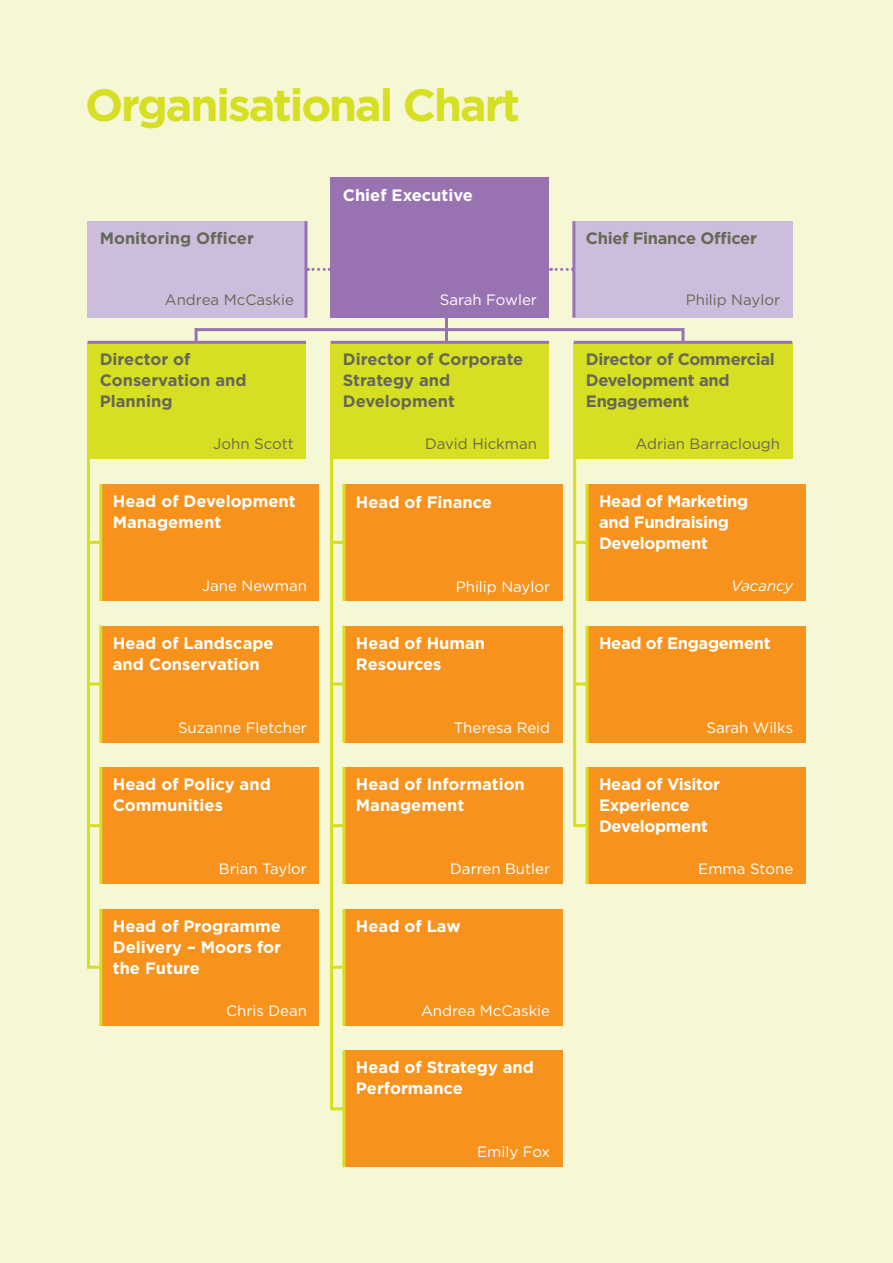
<style>
.page{position:relative;width:893px;height:1263px;background:#f5f7d5}
.page>*{position:absolute;margin:0;border:0;box-sizing:border-box;transform-origin:0 0}
.t1{font:700 45px "Gotham";letter-spacing:-.045em;color:#d6df21}
.t2{font:700 16.5px/21px "Gotham";color:#fff}
.t3{font:700 16.5px/21px "Gotham";letter-spacing:-.015em;color:#666857}
.t4{font:700 16.5px/21px "Gotham";letter-spacing:-.02em;color:#fff}
.t5{font:15px "Gotham";color:#fff}
.t6{font:15px "Gotham";color:#666857}
.t7{font:italic 15px "Gotham";color:#fff}
</style>
<div class="page">
<div style="left:88px;top:342px;width:218px;height:117px;background:#d6df21"></div>
<div style="left:331px;top:342px;width:218px;height:117px;background:#d6df21"></div>
<div style="left:574px;top:342px;width:218px;height:117px;background:#d6df21"></div>
<svg style="left:330px;top:340px;width:22px;height:771px"></svg>
<hr style="left:331px;top:824px;width:18px;height:3px;background:#d6df21">
<hr style="left:331px;top:682px;width:18px;height:3px;background:#d6df21">
<hr style="left:331px;top:541px;width:18px;height:3px;background:#d6df21">
<svg style="left:87px;top:340px;width:22px;height:629px"></svg>
<hr style="left:88px;top:824px;width:18px;height:3px;background:#d6df21">
<hr style="left:88px;top:682px;width:18px;height:3px;background:#d6df21">
<hr style="left:88px;top:541px;width:18px;height:3px;background:#d6df21">
<hr style="left:573px;top:342px;width:3px;height:484px;background:#d6df21">
<hr style="left:574px;top:824px;width:18px;height:3px;background:#d6df21">
<hr style="left:574px;top:682px;width:18px;height:3px;background:#d6df21">
<hr style="left:574px;top:541px;width:18px;height:3px;background:#d6df21">
<hr style="left:331px;top:966px;width:18px;height:3px;background:#d6df21">
<hr style="left:195px;top:328px;width:489px;height:3px;background:#9872b1">
<hr style="left:195px;top:328px;width:3px;height:14px;background:#9872b1">
<hr style="left:445px;top:318px;width:3px;height:24px;background:#9872b1">
<hr style="left:681px;top:328px;width:3px;height:14px;background:#9872b1">
<div style="left:88px;top:221px;width:218px;height:97px;background:#cdbddc"></div>
<div style="left:574px;top:221px;width:218px;height:97px;background:#cdbddc"></div>
<div style="left:331px;top:177px;width:218px;height:141px;background:#9872b1"></div>
<div style="left:101px;top:484px;width:218px;height:117px;background:#f7931d"></div>
<div style="left:344px;top:484px;width:218px;height:117px;background:#f7931d"></div>
<div style="left:587px;top:767px;width:218px;height:117px;background:#f7931d"></div>
<div style="left:101px;top:767px;width:218px;height:117px;background:#f7931d"></div>
<div style="left:344px;top:625px;width:218px;height:117px;background:#f7931d"></div>
<div style="left:587px;top:625px;width:218px;height:117px;background:#f7931d"></div>
<div style="left:101px;top:625px;width:218px;height:117px;background:#f7931d"></div>
<div style="left:344px;top:767px;width:218px;height:117px;background:#f7931d"></div>
<div style="left:587px;top:484px;width:218px;height:117px;background:#f7931d"></div>
<div style="left:101px;top:909px;width:218px;height:117px;background:#f7931d"></div>
<div style="left:344px;top:909px;width:218px;height:117px;background:#f7931d"></div>
<div style="left:344px;top:1050px;width:218px;height:117px;background:#f7931d"></div>
<svg style="left:551px;top:268px;width:21px;height:3px"></svg>
<svg style="left:307px;top:268px;width:23px;height:3px"></svg>
<hr style="left:304px;top:221px;width:3px;height:97px;background:#9872b1">
<hr style="left:572px;top:221px;width:3px;height:97px;background:#9872b1">
<hr style="left:88px;top:341px;width:218px;height:3px;background:#9872b1">
<hr style="left:331px;top:341px;width:218px;height:3px;background:#9872b1">
<hr style="left:574px;top:341px;width:218px;height:3px;background:#9872b1">
<hr style="left:99px;top:484px;width:3px;height:117px;background:#d6df21">
<hr style="left:99px;top:625px;width:3px;height:117px;background:#d6df21">
<hr style="left:99px;top:767px;width:3px;height:117px;background:#d6df21">
<hr style="left:99px;top:909px;width:3px;height:117px;background:#d6df21">
<hr style="left:342px;top:1050px;width:3px;height:117px;background:#d6df21">
<hr style="left:342px;top:909px;width:3px;height:117px;background:#d6df21">
<hr style="left:342px;top:767px;width:3px;height:117px;background:#d6df21">
<hr style="left:342px;top:625px;width:3px;height:117px;background:#d6df21">
<hr style="left:342px;top:484px;width:3px;height:117px;background:#d6df21">
<hr style="left:585px;top:484px;width:3px;height:117px;background:#d6df21">
<hr style="left:585px;top:625px;width:3px;height:117px;background:#d6df21">
<hr style="left:585px;top:767px;width:3px;height:117px;background:#d6df21">
<h1 class="t1" style="left:85px;top:75px;width:437px">Organisational Chart</h1>
<p class="t2" style="left:343px;top:184px;width:132px">Chief Executive</p>
<p class="t3" style="left:100px;top:228px;width:156px">Monitoring Officer</p>
<p class="t6" style="left:165px;top:290px;width:131px">Andrea McCaskie</p>
<p class="t5" style="left:440px;top:290px;width:99px">Sarah Fowler</p>
<p class="t3" style="left:100px;top:349px;width:148px">Director of<br>Conservation and<br>Planning</p>
<p class="t6" style="left:213px;top:434px;width:82px">John Scott</p>
<p class="t3" style="left:343px;top:349px;width:182px">Director of Corporate<br>Strategy and<br>Development</p>
<p class="t6" style="left:425px;top:434px;width:113px">David Hickman</p>
<p class="t2" style="left:113px;top:490px;width:184px">Head of Development<br>Management</p>
<p class="t2" style="left:356px;top:491px;width:138px">Head of Finance</p>
<p class="t5" style="left:202px;top:576px;width:107px">Jane Newman</p>
<p class="t5" style="left:456px;top:577px;width:96px">Philip Naylor</p>
<p class="t2" style="left:113px;top:632px;width:162px">Head of Landscape and Conservation</p>
<p class="t2" style="left:356px;top:632px;width:131px">Head of Human<br>Resources</p>
<p class="t5" style="left:178px;top:718px;width:130px">Suzanne Fletcher</p>
<p class="t5" style="left:454px;top:718px;width:98px">Theresa Reid</p>
<p class="t2" style="left:113px;top:774px;width:159px">Head of Policy and<br>Communities</p>
<p class="t2" style="left:356px;top:774px;width:170px">Head of Information<br>Management</p>
<p class="t5" style="left:219px;top:859px;width:90px">Brian Taylor</p>
<p class="t5" style="left:450px;top:859px;width:101px">Darren Butler</p>
<p class="t2" style="left:113px;top:915px;width:170px;text-align:justify">Head of Programme Delivery – Moors for the Future</p>
<p class="t5" style="left:226px;top:1001px;width:82px">Chris Dean</p>
<p class="t2" style="left:356px;top:915px;width:106px">Head of Law</p>
<p class="t5" style="left:421px;top:1001px;width:131px">Andrea McCaskie</p>
<p class="t2" style="left:356px;top:1057px;width:180px">Head of Strategy and<br>Performance</p>
<p class="t5" style="left:477px;top:1142px;width:74px">Emily Fox</p>
<p class="t3" style="left:586px;top:228px;width:173px">Chief Finance Officer</p>
<p class="t6" style="left:686px;top:290px;width:96px">Philip Naylor</p>
<p class="t3" style="left:586px;top:349px;width:190px">Director of Commercial<br>Development and<br>Engagement</p>
<p class="t6" style="left:636px;top:434px;width:146px">Adrian Barraclough</p>
<p class="t4" style="left:599px;top:490px;width:151px">Head of Marketing and Fundraising<br>Development</p>
<p class="t7" style="left:731px;top:576px;width:64px">Vacancy</p>
<p class="t4" style="left:599px;top:633px;width:173px">Head of Engagement</p>
<p class="t5" style="left:706px;top:718px;width:88px">Sarah Wilks</p>
<p class="t4" style="left:599px;top:774px;width:122px">Head of Visitor<br>Experience<br>Development</p>
<p class="t5" style="left:698px;top:859px;width:96px">Emma Stone</p>
</div>
